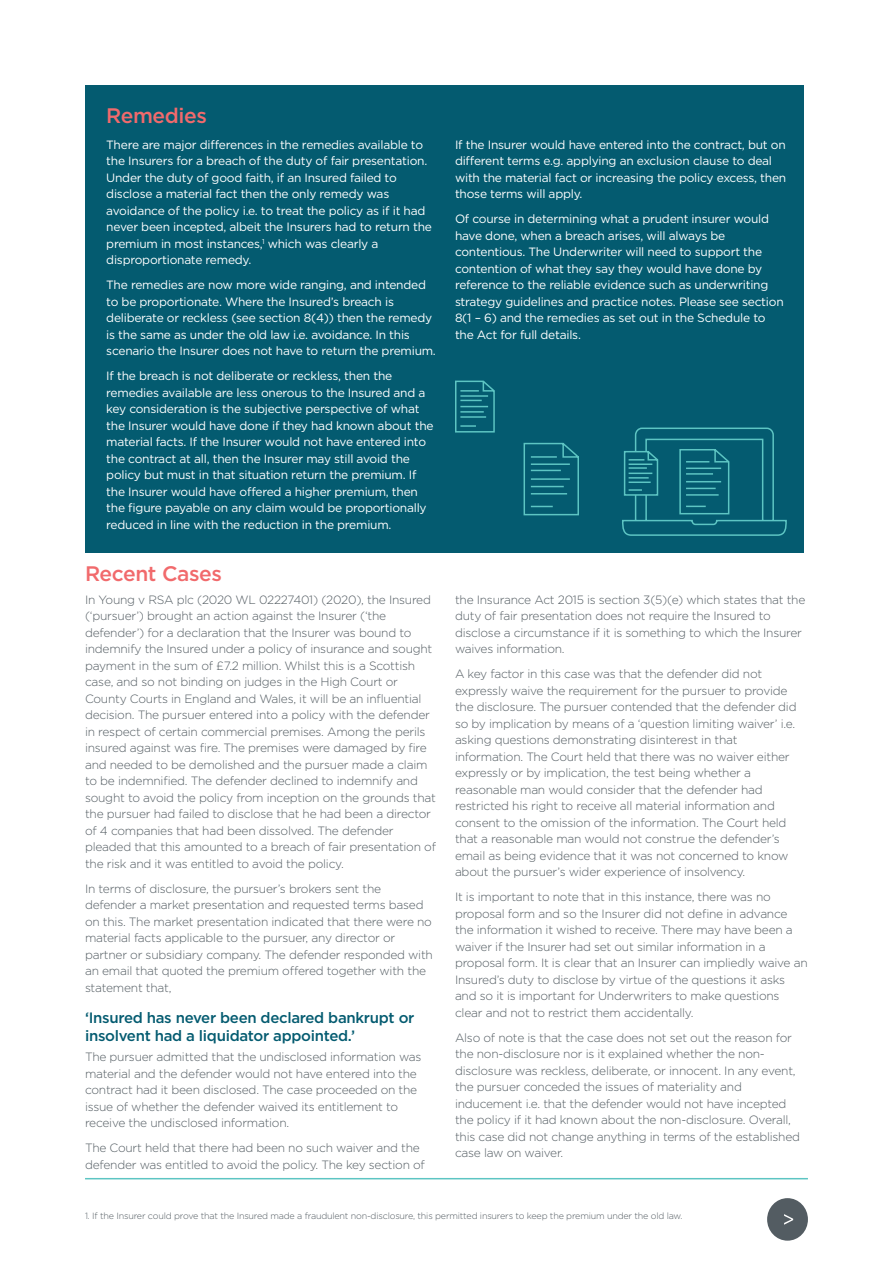
<style>
.page{position:relative;width:893px;height:1263px;background:#fff}
.page>*{position:absolute;margin:0;border:0;box-sizing:border-box;transform-origin:0 0}
.t1{font:500 21px "Gotham";letter-spacing:-.02em;color:#f16a6c}
.t2{font:500 15px/18px "Gotham";letter-spacing:-.02em;color:#045b70}
.t3{font:300 12px/16.5px "Gotham";letter-spacing:-.02em;color:#535c62}
.t4{font:12px/16.5px "Gotham";letter-spacing:-.02em;color:#fff}
.t5{font:300 9px "Gotham";letter-spacing:-.02em;color:#535c62}
</style>
<div class="page">
<div style="left:85px;top:85px;width:719px;height:468px;background:#045b70"></div>
<hr style="left:85px;top:1178px;width:723px;height:1px;background:#5dc5c3">
<svg style="left:523px;top:442px;width:56px;height:74px"></svg>
<svg style="left:455px;top:380px;width:40px;height:53px"></svg>
<svg style="left:622px;top:427px;width:165px;height:109px"></svg>
<svg style="left:767px;top:1198px;width:41px;height:43px"></svg>
<h1 class="t1" style="left:106px;top:102px;width:102px">Remedies</h1>
<p class="t4" style="left:106px;top:136px;width:327px">There are major differences in the remedies available to the Insurers for a breach of the duty of fair presentation.<br>Under the duty of good faith, if an Insured failed to disclose a material fact then the only remedy was avoidance of the policy i.e. to treat the policy as if it had never been incepted, albeit the Insurers had to return the premium in most instances,<sup>1</sup> which was clearly a disproportionate remedy.</p>
<p class="t4" style="left:106px;top:277px;width:331px">The remedies are now more wide ranging, and intended to be proportionate. Where the Insured’s breach is deliberate or reckless (see section 8(4)) then the remedy is the same as under the old law i.e. avoidance. In this scenario the Insurer does not have to return the premium.</p>
<p class="t4" style="left:106px;top:368px;width:329px">If the breach is not deliberate or reckless, then the remedies available are less onerous to the Insured and a key consideration is the subjective perspective of what the Insurer would have done if they had known about the material facts. If the Insurer would not have entered into the contract at all, then the Insurer may still avoid the policy but must in that situation return the premium. If the Insurer would have offered a higher premium, then the figure payable on any claim would be proportionally reduced in line with the reduction in the premium.</p>
<h1 class="t1" style="left:85px;top:560px;width:138px">Recent Cases</h1>
<p class="t3" style="left:85px;top:591px;width:352px">In Young v RSA plc (2020 WL 02227401) (2020), the Insured (‘pursuer’) brought an action against the Insurer (‘the defender’) for a declaration that the Insurer was bound to indemnify the Insured under a policy of insurance and sought payment in the sum of £7.2 million. Whilst this is a Scottish case, and so not binding on judges in the High Court or County Courts in England and Wales, it will be an influential decision. The pursuer entered into a policy with the defender in respect of certain commercial premises. Among the perils insured against was fire. The premises were damaged by fire and needed to be demolished and the pursuer made a claim to be indemnified. The defender declined to indemnify and sought to avoid the policy from inception on the grounds that the pursuer had failed to disclose that he had been a director of 4 companies that had been dissolved. The defender pleaded that this amounted to a breach of fair presentation of the risk and it was entitled to avoid the policy.</p>
<p class="t3" style="left:85px;top:880px;width:349px">In terms of disclosure, the pursuer’s brokers sent the defender a market presentation and requested terms based on this. The market presentation indicated that there were no material facts applicable to the pursuer, any director or partner or subsidiary company. The defender responded with an email that quoted the premium offered together with the statement that,</p>
<p class="t2" style="left:85px;top:1008px;width:331px">‘Insured has never been declared bankrupt or insolvent had a liquidator appointed.’</p>
<p class="t3" style="left:85px;top:1049px;width:338px">The pursuer admitted that the undisclosed information was material and the defender would not have entered into the contract had it been disclosed. The case proceeded on the issue of whether the defender waived its entitlement to receive the undisclosed information.</p>
<p class="t3" style="left:85px;top:1140px;width:341px">The Court held that there had been no such waiver and the defender was entitled to avoid the policy. The key section of</p>
<p class="t4" style="left:455px;top:136px;width:333px">If the Insurer would have entered into the contract, but on different terms e.g. applying an exclusion clause to deal with the material fact or increasing the policy excess, then those terms will apply.</p>
<p class="t4" style="left:455px;top:211px;width:330px">Of course in determining what a prudent insurer would have done, when a breach arises, will always be contentious. The Underwriter will need to support the contention of what they say they would have done by reference to the reliable evidence such as underwriting strategy guidelines and practice notes. Please see section 8(1 – 6) and the remedies as set out in the Schedule to the Act for full details.</p>
<p class="t3" style="left:455px;top:591px;width:352px">the Insurance Act 2015 is section 3(5)(e) which states that the duty of fair presentation does not require the Insured to disclose a circumstance if it is something to which the Insurer waives information.</p>
<p class="t3" style="left:455px;top:666px;width:343px">A key factor in this case was that the defender did not expressly waive the requirement for the pursuer to provide the disclosure. The pursuer contended that the defender did so by implication by means of a ‘question limiting waiver’ i.e. asking questions demonstrating disinterest in that information. The Court held that there was no waiver either expressly or by implication, the test being whether a reasonable man would consider that the defender had restricted his right to receive all material information and consent to the omission of the information. The Court held that a reasonable man would not construe the defender’s email as being evidence that it was not concerned to know about the pursuer’s wider experience of insolvency.</p>
<p class="t3" style="left:455px;top:889px;width:354px">It is important to note that in this instance, there was no proposal form and so the Insurer did not define in advance the information it wished to receive. There may have been a waiver if the Insurer had set out similar information in a proposal form. It is clear that an Insurer can impliedly waive an Insured’s duty to disclose by virtue of the questions it asks and so it is important for Underwriters to make questions clear and not to restrict them accidentally.</p>
<p class="t3" style="left:455px;top:1029px;width:347px">Also of note is that the case does not set out the reason for the non-disclosure nor is it explained whether the non&shy;disclosure was reckless, deliberate, or innocent. In any event, the pursuer conceded the issues of materiality and inducement i.e. that the defender would not have incepted the policy if it had known about the non-disclosure. Overall, this case did not change anything in terms of the established case law on waiver.</p>
<p class="t5" style="left:85px;top:1210px;width:599px">1. If the Insurer could prove that the Insured made a fraudulent non-disclosure, this permitted insurers to keep the premium under the old law.</p>
</div>
